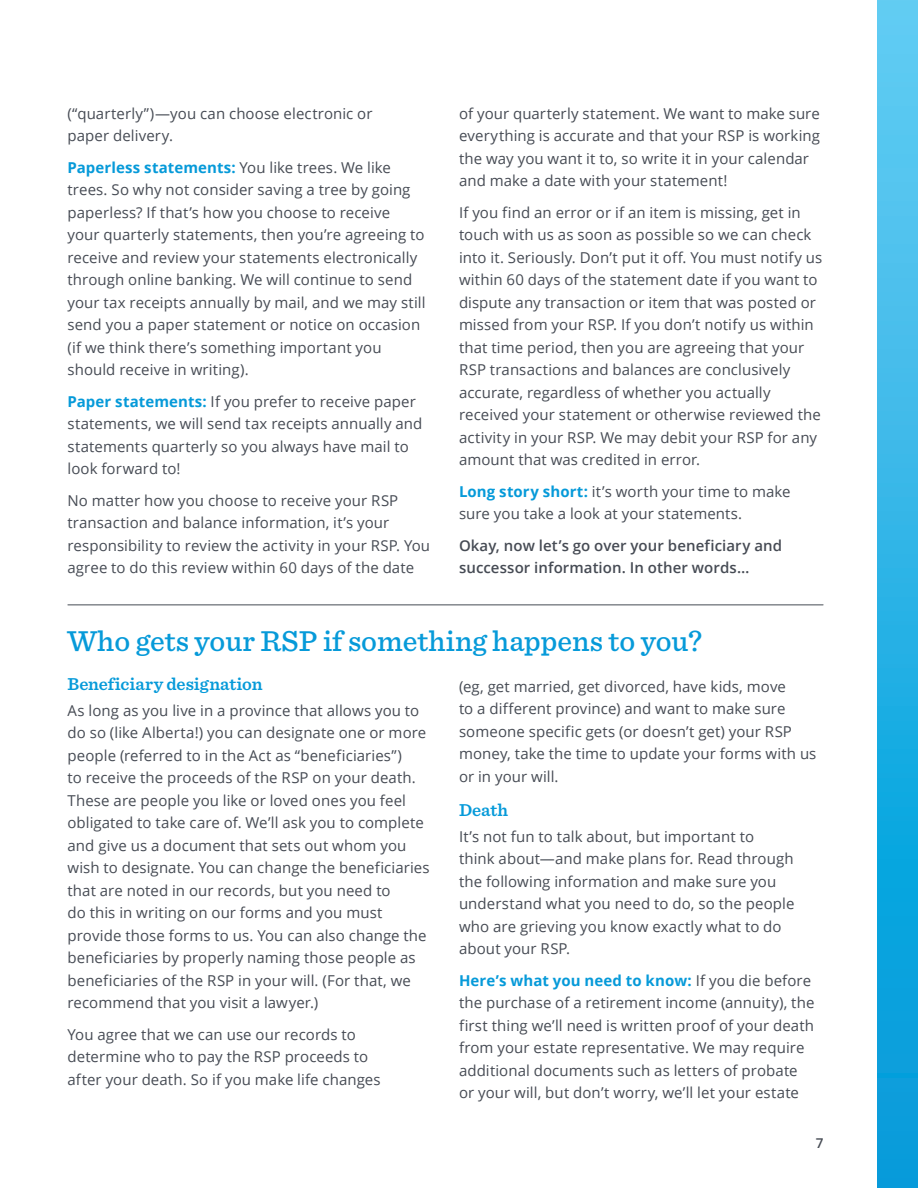
<style>
.page{position:relative;width:918px;height:1188px;background:#fff}
.page>*{position:absolute;margin:0;border:0;box-sizing:border-box;transform-origin:0 0}
.A_head{font:500 30px "Sentinel";color:#069ad9}
.B_head{font:600 18px "Sentinel";color:#069ad9}
.Body{font:15px/22.5px "Open Sans";letter-spacing:.005em;color:#464b54}
.Body-2{font:600 15px/22.5px "Open Sans";letter-spacing:.005em;color:#464b54}
.t1{font:600 13.5px "Open Sans";color:#464b54}
.s1{font-weight:700;color:#069ad9}
</style>
<div class="page">
<div style="left:878px;top:0;width:40px;height:1188px;background:linear-gradient(to bottom,#62cdf3,#0099d9)"></div>
<hr style="left:68px;top:604px;width:755px;height:1px;background:#464b54">
<p class="Body" style="left:68px;top:102px;width:307px">(“quarterly”)—you can choose electronic or paper delivery.</p>
<p class="Body" style="left:68px;top:156px;width:360px"><span class="s1">Paperless statements:</span> You like trees. We like trees. So why not consider saving a tree by going paperless? If that’s how you choose to receive your quarterly statements, then you’re agreeing to receive and review your statements electronically through online banking. We will continue to send your tax receipts annually by mail, and we may still send you a paper statement or notice on occasion (if we think there’s something important you should receive in writing).</p>
<p class="Body" style="left:68px;top:390px;width:356px"><span class="s1">Paper statements:</span> If you prefer to receive paper statements, we will send tax receipts annually and statements quarterly so you always have mail to look forward to!</p>
<p class="Body" style="left:68px;top:489px;width:364px">No matter how you choose to receive your RSP transaction and balance information, it’s your responsibility to review the activity in your RSP. You agree to do this review within 60 days of the date</p>
<p class="Body" style="left:459px;top:102px;width:363px">of your quarterly statement. We want to make sure everything is accurate and that your RSP is working the way you want it to, so write it in your calendar and make a date with your statement!</p>
<p class="Body" style="left:459px;top:201px;width:365px">If you find an error or if an item is missing, get in touch with us as soon as possible so we can check into it. Seriously. Don’t put it off. You must notify us within 60 days of the statement date if you want to dispute any transaction or item that was posted or missed from your RSP. If you don’t notify us within that time period, then you are agreeing that your RSP transactions and balances are conclusively accurate, regardless of whether you actually received your statement or otherwise reviewed the activity in your RSP. We may debit your RSP for any amount that was credited in error.</p>
<p class="Body" style="left:459px;top:480px;width:333px"><span class="s1">Long story short:</span> it’s worth your time to make sure you take a look at your statements.</p>
<p class="Body-2" style="left:459px;top:534px;width:325px">Okay, now let’s go over your beneficiary and successor information. In other words…</p>
<p class="A_head" style="left:68px;top:618px;width:636px">Who gets your RSP if something happens to you?</p>
<p class="B_head" style="left:68px;top:670px;width:197px">Beneficiary designation</p>
<p class="Body" style="left:68px;top:699px;width:364px">As long as you live in a province that allows you to do so (like Alberta!) you can designate one or more people (referred to in the Act as “beneficiaries”)<br>to receive the proceeds of the RSP on your death.<br>These are people you like or loved ones you feel obligated to take care of. We’ll ask you to complete and give us a document that sets out whom you wish to designate. You can change the beneficiaries that are noted in our records, but you need to<br>do this in writing on our forms and you must provide those forms to us. You can also change the beneficiaries by properly naming those people as beneficiaries of the RSP in your will. (For that, we recommend that you visit a lawyer.)</p>
<p class="Body" style="left:68px;top:1023px;width:315px">You agree that we can use our records to determine who to pay the RSP proceeds to after your death. So if you make life changes</p>
<p class="Body" style="left:459px;top:675px;width:359px">(eg, get married, get divorced, have kids, move<br>to a different province) and want to make sure someone specific gets (or doesn’t get) your RSP money, take the time to update your forms with us or in your will.</p>
<p class="B_head" style="left:459px;top:796px;width:51px">Death</p>
<p class="Body" style="left:459px;top:825px;width:337px">It’s not fun to talk about, but important to<br>think about—and make plans for. Read through the following information and make sure you understand what you need to do, so the people who are grieving you know exactly what to do about your RSP.</p>
<p class="Body" style="left:459px;top:969px;width:357px"><span class="s1">Here’s what you need to know:</span> If you die before the purchase of a retirement income (annuity), the first thing we’ll need is written proof of your death from your estate representative. We may require additional documents such as letters of probate or your will, but don’t worry, we’ll let your estate</p>
<p class="t1" style="left:816px;top:1133px;width:9px">7</p>
</div>
